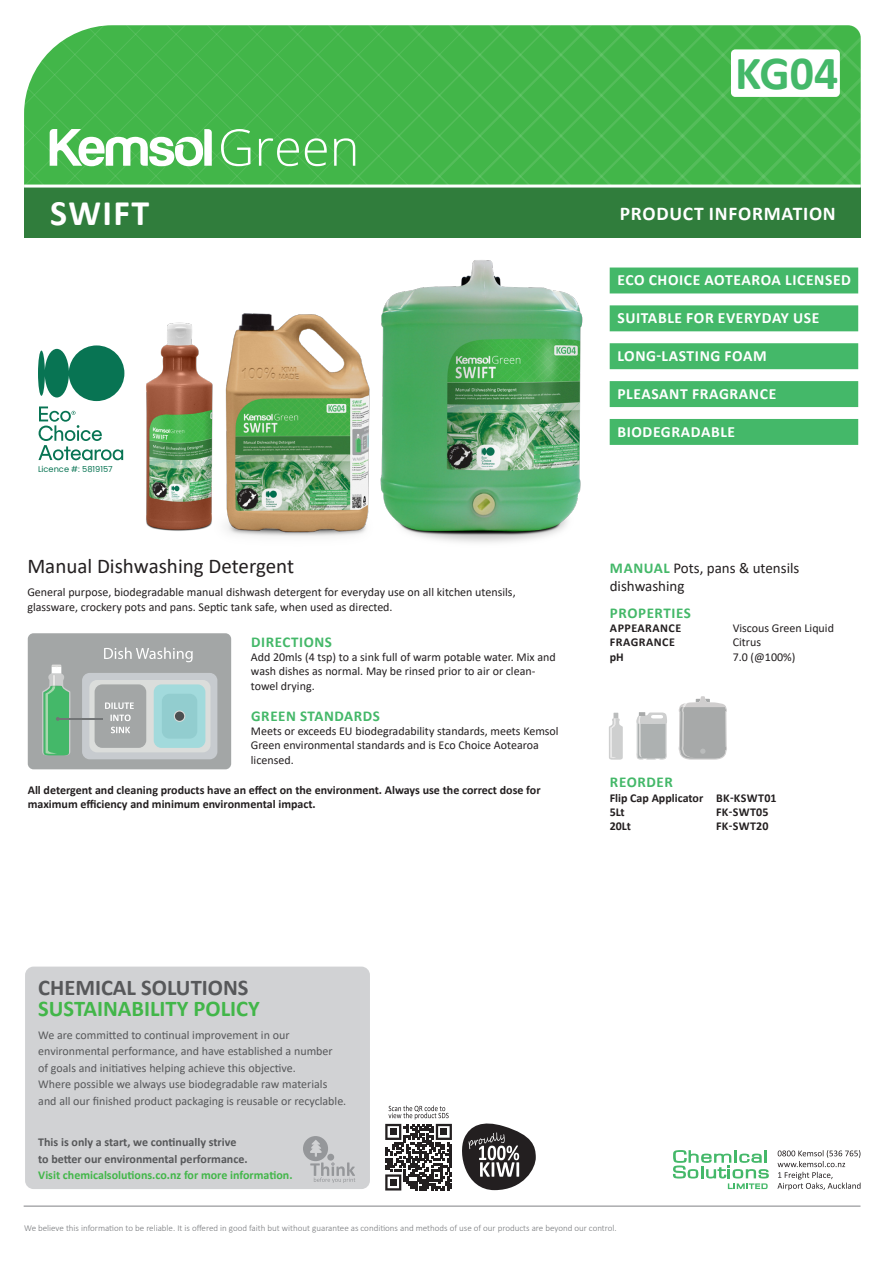
<style>
.page{position:relative;width:893px;height:1263px;background:#fff}
.page>*{position:absolute;margin:0;border:0;box-sizing:border-box;transform-origin:0 0}
.t1{font:700 47.85px "Calibri";color:#44b869}
.t2{font:700 36px "Calibri";letter-spacing:.04em;color:#fff}
.t3{font:700 22.5px/21px "Calibri";color:#42b649}
.t4{font:21px "Calibri";color:#231f20}
.t5{font:700 19.5px "Calibri";letter-spacing:.04em;color:#fff}
.TEXT{font:700 15.6px "Calibri";letter-spacing:.04em;color:#fff}
.TEXT-2{font:700 15px "Calibri";letter-spacing:.04em;color:#44b869}
.TEXT-3{font:15px/18px "Calibri";color:#231f20}
.TEXT-4{font:12px/14.4px "Calibri";color:#231f20}
.t6{font:12px/16.5px "Calibri";color:#57585a}
.TEXT-5{font:700 12px/14.4px "Calibri";color:#231f20}
.t7{font:700 12px/16.5px "Calibri";color:#57585a}
.TEXT-6{font:700 12px "Calibri";letter-spacing:.04em;color:#231f20}
.TEXT-7{font:300 9px "Calibri";color:#76787b}
.t8{font:8.25px "Poppins";color:#087453}
.s1{font-weight:700;color:#44b869}
.s2{color:#57585a}
.s3{color:#42b649}
</style>
<div class="page">
<hr style="left:24px;top:1206px;width:836px;height:1px;background:#808285">
<svg style="left:777px;top:1150px;width:83px;height:40px"></svg>
<img style="left:229px;top:313px;width:128px;height:224px">
<img style="left:357px;top:260px;width:226px;height:283px">
<div style="left:24px;top:187px;width:837px;height:50px;background:#307d3c"></div>
<div style="left:610px;top:267px;width:248px;height:26px;background:#44b869"></div>
<div style="left:610px;top:305px;width:248px;height:26px;background:#44b869"></div>
<div style="left:610px;top:343px;width:248px;height:26px;background:#44b869"></div>
<div style="left:610px;top:381px;width:248px;height:26px;background:#44b869"></div>
<div style="left:610px;top:419px;width:248px;height:26px;background:#44b869"></div>
<svg style="left:385px;top:1105px;width:67px;height:85px"></svg>
<svg style="left:673px;top:1150px;width:96px;height:39px"></svg>
<svg style="left:24px;top:25px;width:837px;height:163px;background:#56bd5c"></svg>
<img style="left:124px;top:322px;width:105px;height:209px">
<svg style="left:462px;top:1123px;width:74px;height:67px"></svg>
<div style="left:28px;top:633px;width:203px;height:136px;background:#a3a6a6;border-radius:6px"></div>
<div style="left:52px;top:666px;width:9px;height:7px;background:#fff"></div>
<svg style="left:52px;top:665px;width:9px;height:2px"></svg>
<div style="left:82px;top:673px;width:135px;height:86px;background:#c7cbcf;border-radius:8px"></div>
<div style="left:89px;top:680px;width:122px;height:72px;background:#dbdddb;border-radius:8px"></div>
<div style="left:95px;top:684px;width:51px;height:64px;background:#a3a6a6;border-radius:8px"></div>
<div style="left:154px;top:684px;width:51px;height:64px;background:#a2dadc;border-radius:8px"></div>
<div style="left:162px;top:694px;width:35px;height:45px;background:#92cdcf;border-radius:8px"></div>
<svg style="left:174px;top:710px;width:11px;height:12px"></svg>
<div style="left:175px;top:711px;width:9px;height:10px;background:#4c4f50;border-radius:50%"></div>
<svg style="left:105px;top:702px;width:29px;height:19px"></svg>
<svg style="left:111px;top:727px;width:19px;height:6px"></svg>
<svg style="left:104px;top:647px;width:89px;height:15px"></svg>
<hr style="left:58px;top:718px;width:45px;height:1px;background:#727576">
<svg style="left:42px;top:673px;width:28px;height:82px;background:#6bba84"></svg>
<div style="left:25px;top:966px;width:345px;height:223px;background:#d1d2d4;border-radius:9px"></div>
<div style="left:303px;top:1136px;width:25px;height:25px;background:#95979a;border-radius:50%"></div>
<svg style="left:309px;top:1140px;width:46px;height:43px"></svg>
<svg style="left:636px;top:712px;width:31px;height:48px"></svg>
<svg style="left:678px;top:696px;width:49px;height:64px;background:#b9baba"></svg>
<svg style="left:609px;top:713px;width:14px;height:47px"></svg>
<svg style="left:38px;top:345px;width:86px;height:115px"></svg>
<p class="t2" style="left:50px;top:188px;width:100px">SWIFT</p>
<p class="t8" style="left:38px;top:464px;width:76px">Licence #: 5819157</p>
<p class="t4" style="left:27px;top:552px;width:268px">Manual Dishwashing Detergent</p>
<p class="TEXT-4" style="left:27px;top:585px;width:490px">General purpose, biodegradable manual dishwash detergent for everyday use on all kitchen utensils, glassware, crockery pots and pans. Septic tank safe, when used as directed.</p>
<p class="TEXT-2" style="left:251px;top:631px;width:82px">DIRECTIONS</p>
<p class="TEXT-4" style="left:251px;top:649px;width:306px">Add 20mls (4 tsp) to a sink full of warm potable water. Mix and wash dishes as normal. May be rinsed prior to air or clean&shy;towel drying.</p>
<p class="TEXT-2" style="left:251px;top:705px;width:130px">GREEN STANDARDS</p>
<p class="TEXT-4" style="left:251px;top:723px;width:309px">Meets or exceeds EU biodegradability standards, meets Kemsol<br>Green environmental standards and is Eco Choice Aotearoa licensed.</p>
<p class="TEXT-5" style="left:28px;top:782px;width:514px">All detergent and cleaning products have an effect on the environment. Always use the correct dose for maximum efficiency and minimum environmental impact.</p>
<p class="t1" style="left:735px;top:39px;width:105px">KG04</p>
<p class="t5" style="left:620px;top:199px;width:218px">PRODUCT INFORMATION</p>
<p class="TEXT" style="left:617px;top:269px;width:235px">ECO CHOICE AOTEAROA LICENSED</p>
<p class="TEXT" style="left:617px;top:307px;width:203px">SUITABLE FOR EVERYDAY USE</p>
<p class="TEXT" style="left:617px;top:345px;width:151px">LONG-LASTING FOAM</p>
<p class="TEXT" style="left:617px;top:383px;width:160px">PLEASANT FRAGRANCE</p>
<p class="TEXT" style="left:617px;top:421px;width:119px">BIODEGRADABLE</p>
<p class="TEXT-3" style="left:610px;top:559px;width:191px"><span class="s1">MANUAL</span> Pots, pans &amp; utensils dishwashing</p>
<p class="TEXT-2" style="left:610px;top:602px;width:82px">PROPERTIES</p>
<p class="TEXT-6" style="left:610px;top:619px;width:73px">APPEARANCE</p>
<p class="TEXT-4" style="left:733px;top:620px;width:103px">Viscous Green Liquid</p>
<p class="TEXT-6" style="left:610px;top:634px;width:66px">FRAGRANCE</p>
<p class="TEXT-4" style="left:733px;top:635px;width:30px">Citrus</p>
<p class="TEXT-5" style="left:610px;top:649px;width:16px">pH</p>
<p class="TEXT-4" style="left:733px;top:649px;width:64px">7.0 (@100%)</p>
<p class="TEXT-2" style="left:610px;top:772px;width:64px">REORDER</p>
<p class="TEXT-5" style="left:610px;top:790px;width:168px">Flip Cap Applicator BK-KSWT01</p>
<p class="TEXT-5" style="left:610px;top:805px;width:17px">5Lt</p>
<p class="TEXT-5" style="left:716px;top:805px;width:54px">FK-SWT05</p>
<p class="TEXT-5" style="left:610px;top:819px;width:23px">20Lt</p>
<p class="TEXT-5" style="left:716px;top:819px;width:54px">FK-SWT20</p>
<p class="t3" style="left:38px;top:977px;width:223px"><span class="s2">CHEMICAL SOLUTIONS<br></span>SUSTAINABILITY POLICY</p>
<p class="t6" style="left:38px;top:1026px;width:310px">We are committed to continual improvement in our environmental performance, and have established a number<br>of goals and initiatives helping achieve this objective.<br>Where possible we always use biodegradable raw materials and all our finished product packaging is reusable or recyclable.</p>
<p class="t7" style="left:38px;top:1134px;width:256px">This is only a start, we continually strive<br>to better our environmental performance.<br><span class="s3">Visit chemicalsolutions.co.nz for more information.</span></p>
<p class="TEXT-7" style="left:24px;top:1222px;width:594px">We believe this information to be reliable. It is offered in good faith but without guarantee as conditions and methods of use of our products are beyond our control.</p>
</div>
